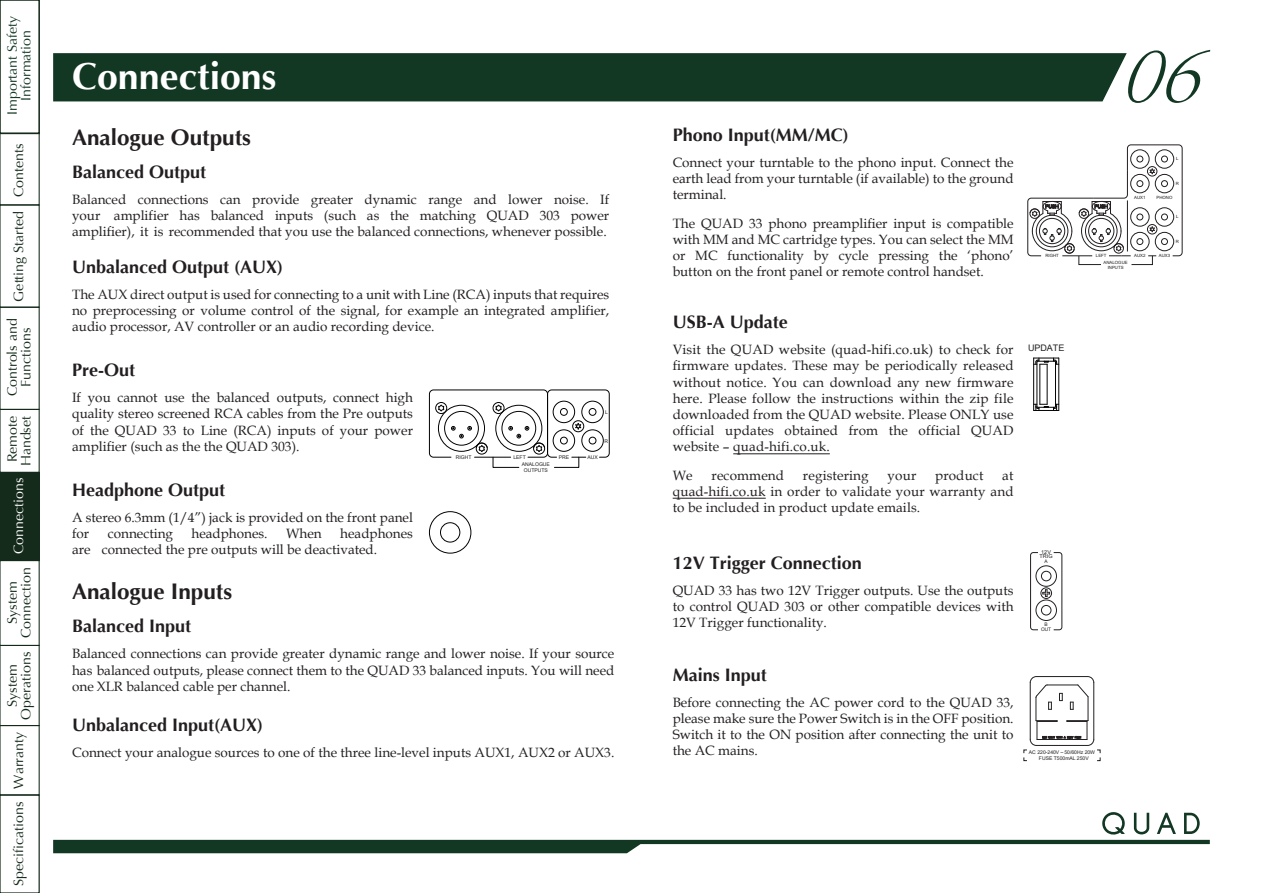
<style>
.page{position:relative;width:1263px;height:893px;background:#fff}
.page>*{position:absolute;margin:0;border:0;box-sizing:border-box;transform-origin:0 0}
.t1{font:italic 300 84.75px "Adobe Song Std";color:#123723}
.t2{font:700 37.5px "Optima";color:#fff}
.t3{font:700 22.5px "Optima";color:#231f20}
.t4{font:700 18px "Optima";color:#231f20}
.t5{font:13.5px/16.2px "Book Antiqua";color:#231f20;text-align:justify}
.t6{font:13.5px/13.6px "Optima";color:#142a1a;text-align:center;scale:1.05 1}
.t7{font:13.5px/13.6px "Optima";color:#123723;text-align:center;scale:1.05 1}
.t8{font:13.5px "Optima";color:#fff;scale:1.05 1}
.t9{font:5.25px/4.8px "Arial";letter-spacing:.025em;color:#231f20;text-align:center}
.t10{font:5.1px/6px "Arial";color:#231f20}
.t11{font:4.8px "Arial";color:#231f20}
.t12{font:4.35px/5.2px "Arial";color:#231f20;text-align:center}
.s1{font-family:"Microsoft Ya Hei"}
</style>
<div class="page">
<div style="left:53px;top:53px;width:1074px;height:48px;background:#123723"></div>
<svg style="left:1027px;top:144px;width:156px;height:121px"></svg>
<hr style="left:1033px;top:358px;width:1px;height:52px;background:#030303">
<hr style="left:1036px;top:362px;width:1px;height:45px;background:#030303">
<hr style="left:1039px;top:364px;width:1px;height:40px;background:#030303">
<hr style="left:1047px;top:364px;width:1px;height:40px;background:#030303">
<hr style="left:1055px;top:362px;width:1px;height:45px;background:#030303">
<hr style="left:1058px;top:358px;width:1px;height:52px;background:#030303">
<svg style="left:1034px;top:404px;width:25px;height:7px"></svg>
<svg style="left:1034px;top:358px;width:25px;height:7px"></svg>
<svg style="left:1030px;top:552px;width:33px;height:78px"></svg>
<svg style="left:1023px;top:676px;width:78px;height:85px"></svg>
<hr style="left:673px;top:498px;width:93px;height:1px;background:#231f20">
<hr style="left:733px;top:454px;width:97px;height:1px;background:#231f20">
<svg style="left:575px;top:422px;width:7px;height:8px"></svg>
<div style="left:560px;top:437px;width:8px;height:7px;border:1px solid #030303;border-radius:50%"></div>
<div style="left:444px;top:411px;width:35px;height:35px;border:1px solid #030303;border-radius:50%"></div>
<svg style="left:438px;top:404px;width:7px;height:8px"></svg>
<svg style="left:495px;top:404px;width:7px;height:8px"></svg>
<div style="left:501px;top:411px;width:35px;height:35px;border:1px solid #030303;border-radius:50%"></div>
<div style="left:560px;top:408px;width:8px;height:8px;border:1px solid #030303;border-radius:50%"></div>
<div style="left:589px;top:437px;width:7px;height:7px;border:1px solid #030303;border-radius:50%"></div>
<div style="left:572px;top:420px;width:12px;height:12px;border:1px solid #030303;border-radius:50%"></div>
<div style="left:589px;top:408px;width:7px;height:8px;border:1px solid #030303;border-radius:50%"></div>
<div style="left:435px;top:402px;width:12px;height:12px;border:1px solid #030303;border-radius:50%"></div>
<div style="left:493px;top:402px;width:11px;height:12px;border:1px solid #030303;border-radius:50%"></div>
<div style="left:553px;top:429px;width:22px;height:23px;border:1px solid #030303;border-radius:50%"></div>
<div style="left:438px;top:405px;width:47px;height:47px;border:1px solid #030303;border-radius:50%"></div>
<div style="left:553px;top:401px;width:22px;height:22px;border:1px solid #030303;border-radius:50%"></div>
<div style="left:581px;top:429px;width:23px;height:23px;border:1px solid #030303;border-radius:50%"></div>
<div style="left:581px;top:401px;width:23px;height:22px;border:1px solid #030303;border-radius:50%"></div>
<svg style="left:451px;top:426px;width:94px;height:42px"></svg>
<div style="left:429px;top:390px;width:119px;height:68px;border:1px solid #030303;border-radius:4px"></div>
<svg style="left:554px;top:458px;width:26px;height:10px"></svg>
<div style="left:547px;top:390px;width:63px;height:68px;border:1px solid #030303;border-radius:4px"></div>
<div style="left:429px;top:511px;width:42px;height:42px;border:1px solid #030303;border-radius:50%"></div>
<div style="left:440px;top:522px;width:20px;height:20px;border:1px solid #030303;border-radius:50%"></div>
<svg style="left:53px;top:812px;width:1157px;height:41px"></svg>
<div style="left:0;top:472px;width:39px;height:89px;background:#142a1a"></div>
<div style="left:0;top:0;width:40px;height:134px;border:2px solid #142a1a"></div>
<div style="left:0;top:794px;width:40px;height:99px;border:1px solid #142a1a"></div>
<div style="left:0;top:560px;width:40px;height:86px;border:1px solid #142a1a"></div>
<div style="left:0;top:133px;width:40px;height:72px;border:1px solid #142a1a"></div>
<p class="t7" style="left:6px;top:115px;width:96px;rotate:-90deg">Important Safety<br>Information</p>
<p class="t6" style="left:12px;top:302px;width:152px;rotate:-90deg">Getting Started Contents</p>
<p class="t6" style="left:6px;top:396px;width:76px;rotate:-90deg">Controls and<br>Functions</p>
<p class="t6" style="left:6px;top:466px;width:50px;text-align:left;rotate:-90deg">Remote<br>Handset</p>
<p class="t8" style="left:11px;top:554px;width:74px;rotate:-90deg">Connections</p>
<p class="t6" style="left:6px;top:638px;width:69px;rotate:-90deg">System<br>Connection</p>
<p class="t6" style="left:6px;top:719px;width:66px;rotate:-90deg">System<br>Operations</p>
<p class="t6" style="left:12px;top:789px;width:56px;rotate:-90deg">Warranty</p>
<p class="t6" style="left:12px;top:886px;width:82px;rotate:-90deg">Specifications</p>
<h2 class="t2" style="left:72px;top:54px;width:206px">Connections</h2>
<h1 class="t1" style="left:1118px;top:25px;width:114px">06</h1>
<h3 class="t3" style="left:72px;top:124px;width:180px">Analogue Outputs</h3>
<h3 class="t4" style="left:72px;top:161px;width:136px">Balanced Output</h3>
<p class="t5" style="left:72px;top:191px;width:539px">Balanced connections can provide greater dynamic range and lower noise. If your amplifier has balanced inputs (such as the matching QUAD 303 power amplifier), it is recommended that you use the balanced connections, whenever possible.</p>
<h3 class="t4" style="left:72px;top:256px;width:213px">Unbalanced Output (AUX)</h3>
<p class="t5" style="left:72px;top:286px;width:539px">The AUX direct output is used for connecting to a unit with Line (RCA) inputs that requires no preprocessing or volume control of the signal, for example an integrated amplifier, audio processor, AV controller or an audio recording device.</p>
<h3 class="t4" style="left:72px;top:360px;width:65px">Pre-Out</h3>
<p class="t5" style="left:72px;top:389px;width:342px">If you cannot use the balanced outputs, connect high quality stereo screened RCA cables from the Pre outputs of the QUAD 33 to Line (RCA) inputs of your power amplifier (such as the the QUAD 303).</p>
<h3 class="t4" style="left:72px;top:479px;width:155px">Headphone Output</h3>
<p class="t5" style="left:72px;top:509px;width:342px">A stereo 6.3mm (1/4”) jack is provided on the front panel for</p>
<p class="t10" style="left:605px;top:409px;width:4px">L</p>
<p class="t10" style="left:604px;top:438px;width:5px">R</p>
<p class="t10" style="left:456px;top:454px;width:17px">RIGHT</p>
<p class="t10" style="left:513px;top:454px;width:14px">LEFT</p>
<p class="t10" style="left:559px;top:454px;width:12px">PRE</p>
<p class="t10" style="left:587px;top:454px;width:12px">AUX</p>
<p class="t10" style="left:522px;top:461px;width:30px;text-align:center">ANALOGUE<br>OUTPUTS</p>
<p class="t5" style="left:72px;top:525px;width:342px;text-indent:268px">headphones are connected the pre outputs will be deactivated.</p>
<h3 class="t3" style="left:72px;top:578px;width:162px">Analogue Inputs</h3>
<h3 class="t4" style="left:72px;top:616px;width:121px">Balanced Input</h3>
<p class="t5" style="left:108px;top:525px;width:67px">connecting</p>
<p class="t5" style="left:192px;top:525px;width:78px">headphones.</p>
<p class="t5" style="left:286px;top:525px;width:37px">When</p>
<p class="t5" style="left:72px;top:645px;width:544px">Balanced connections can provide greater dynamic range and lower noise. If your source has balanced outputs, please connect them to the QUAD 33 balanced inputs. You will need one XLR balanced cable per channel.</p>
<h3 class="t4" style="left:72px;top:715px;width:193px">Unbalanced Input(AUX)</h3>
<p class="t5" style="left:72px;top:744px;width:544px">Connect your analogue sources to one of the three line-level inputs AUX1, AUX2 or AUX3.</p>
<h3 class="t4" style="left:673px;top:124px;width:178px">Phono Input(MM/MC)</h3>
<p class="t5" style="left:673px;top:154px;width:342px">Connect your turntable to the phono input. Connect the earth lead from your turntable (if available) to the ground terminal.</p>
<p class="t5" style="left:673px;top:215px;width:342px">The QUAD 33 phono preamplifier input is compatible with MM and MC cartridge types. You can select the MM or MC functionality by cycle pressing the ‘phono’ button on the front panel or remote control handset.</p>
<h3 class="t4" style="left:673px;top:312px;width:117px">USB-A Update</h3>
<p class="t12" style="left:1176px;top:156px;width:4px">L</p>
<p class="t12" style="left:1176px;top:181px;width:5px">R</p>
<p class="t12" style="left:1134px;top:195px;width:13px">AUX1</p>
<p class="t12" style="left:1156px;top:195px;width:17px">PHONO</p>
<p class="t12" style="left:1045px;top:253px;width:15px">RIGHT</p>
<p class="t12" style="left:1096px;top:253px;width:12px">LEFT</p>
<p class="t12" style="left:1176px;top:214px;width:4px">L</p>
<p class="t12" style="left:1176px;top:239px;width:5px">R</p>
<p class="t12" style="left:1134px;top:253px;width:13px">AUX2</p>
<p class="t12" style="left:1159px;top:253px;width:13px">AUX3</p>
<p class="t12" style="left:1103px;top:259px;width:26px">ANALOGUE<br>INPUTS</p>
<p class="t5" style="left:673px;top:341px;width:393px">Visit the QUAD website (quad-hifi.co.uk) to check for <sup>UPDATE</sup></p>
<p class="t5" style="left:673px;top:357px;width:342px">firmware updates. These may be periodically released without notice. You can download any new firmware here. Please follow the instructions within the zip file downloaded from the QUAD website. Please ONLY use official updates obtained from the official QUAD website – quad-hifi.co.uk.</p>
<p class="t5" style="left:673px;top:466px;width:22px">We</p>
<p class="t5" style="left:711px;top:466px;width:74px">recommend</p>
<p class="t5" style="left:803px;top:466px;width:67px">registering</p>
<p class="t5" style="left:887px;top:466px;width:30px">your</p>
<p class="t5" style="left:935px;top:466px;width:50px">product</p>
<p class="t5" style="left:673px;top:466px;width:342px;text-indent:330px">at quad-hifi.co.uk in order to validate your warranty and to be included in product update emails.</p>
<h3 class="t4" style="left:673px;top:552px;width:191px">12V Trigger Connection</h3>
<p class="t5" style="left:673px;top:582px;width:342px">QUAD 33 has two 12V Trigger outputs. Use the outputs to control QUAD 303 or other compatible devices with 12V Trigger functionality.</p>
<h3 class="t4" style="left:673px;top:664px;width:96px">Mains Input</h3>
<p class="t5" style="left:673px;top:694px;width:342px">Before connecting the AC power cord to the QUAD 33, please make sure the Power Switch is in the OFF position.<br>Switch it to the ON position after connecting the unit to the AC mains.</p>
<p class="t9" style="left:1039px;top:549px;width:15px">12V<br>TRIG</p>
<p class="t11" style="left:1044px;top:558px;width:5px">A</p>
<p class="t11" style="left:1044px;top:621px;width:5px">B</p>
<p class="t11" style="left:1041px;top:626px;width:12px">OUT</p>
<p class="t10" style="left:1039px;top:749px;width:58px;text-indent:-10px">AC 220-240V<span class="s1">～</span>50/60Hz 20W<br>FUSE T500mAL 250V</p>
</div>
